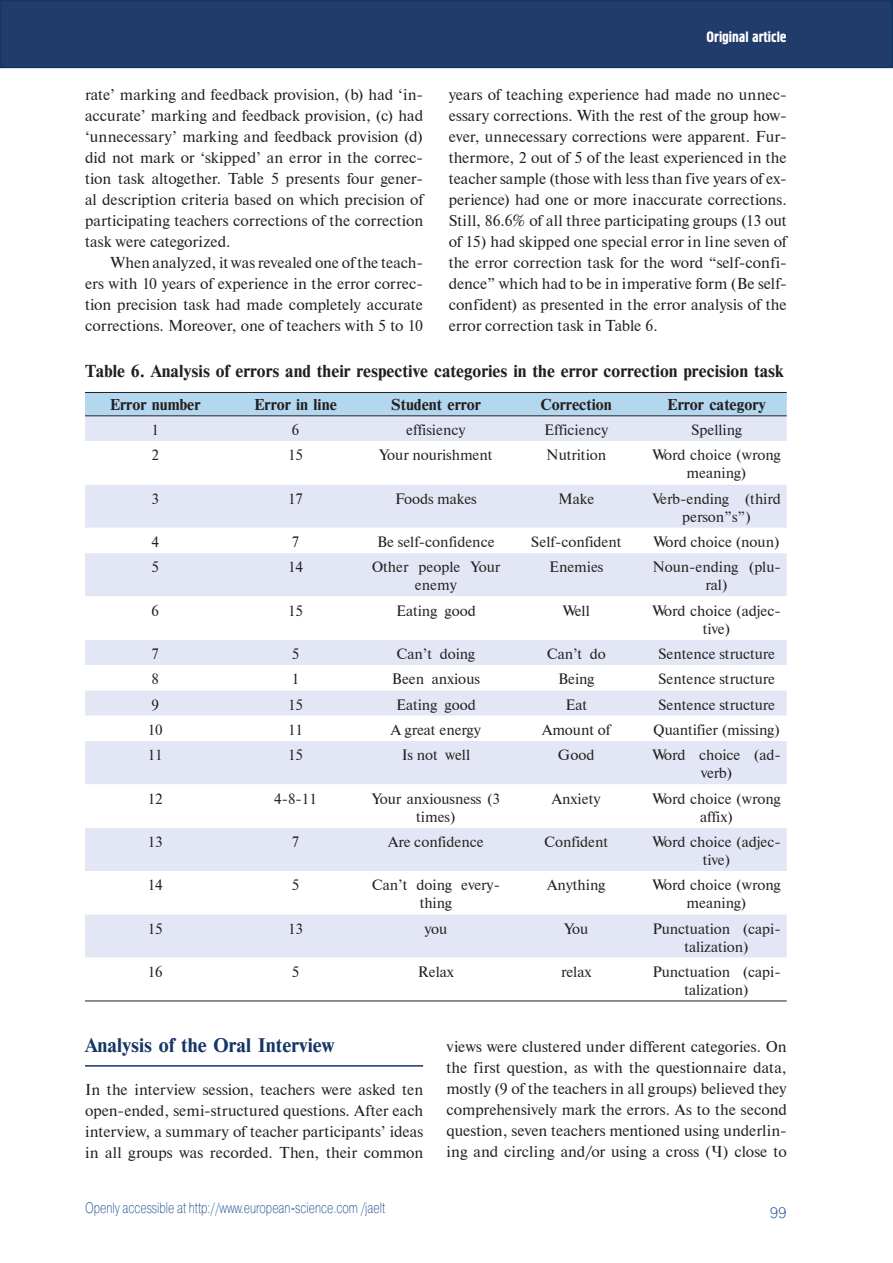
<style>
.page{position:relative;width:893px;height:1263px;background:#fff}
.page>*{position:absolute;margin:0;border:0;box-sizing:border-box;transform-origin:0 0}
.t1{font:18.75px "Newton C Bold";color:#153566}
.t2{font:16.5px "Newton C Bold";color:#231f20}
.t3{font:15.75px/21px "Newton CTT";color:#231f20;text-align:justify}
.t4{font:15px/18px "Newton CTT";color:#231f20;text-align:center}
.t5{font:15px "Newton C Bold";color:#231f20}
.t6{font:15px "Pragmatica Light C";color:#134789;scale:.75 1}
.t7{font:15px "Hermes C";color:#fff}
.t8{font:15px "Pragmatica Light C";color:#134789}
</style>
<div class="page">
<div style="left:1px;top:1px;width:891px;height:66px;background:#213c6b"></div>
<div style="left:0;top:0;width:893px;height:68px;border:2px solid #153566"></div>
<div style="left:85px;top:393px;width:702px;height:22px;background:#b3d7ef"></div>
<div style="left:85px;top:416px;width:702px;height:25px;background:#e3e7f5"></div>
<svg style="left:85px;top:485px;width:702px;height:516px;fill:#e4e8f5"></svg>
<hr style="left:85px;top:1001px;width:702px;height:1px;background:#231f20">
<hr style="left:85px;top:392px;width:702px;height:1px;background:#231f20">
<hr style="left:85px;top:415px;width:702px;height:1px;background:#231f20">
<hr style="left:85px;top:1065px;width:338px;height:2px;background:#153566">
<p class="t3" style="left:85px;top:85px;width:340px">rate’ marking and feedback provision, (b) had ‘in&shy;accurate’ marking and feedback provision, (c) had ‘unnecessary’ marking and feedback provision (d) did not mark or ‘skipped’ an error in the correc&shy;tion task altogether. Table 5 presents four gener&shy;al description criteria based on which precision of participating teachers corrections of the correction task were categorized.</p>
<p class="t3" style="left:85px;top:253px;width:340px;text-indent:26px">When analyzed, it was revealed one of the teach&shy;ers with 10 years of experience in the error correc&shy;tion precision task had made completely accurate corrections. Moreover, one of teachers with 5 to 10</p>
<p class="t7" style="left:706px;top:32px;width:82px">Original article</p>
<p class="t3" style="left:449px;top:85px;width:340px">years of teaching experience had made no unnec&shy;essary corrections. With the rest of the group how&shy;ever, unnecessary corrections were apparent. Fur&shy;thermore, 2 out of 5 of the least experienced in the teacher sample (those with less than five years of ex&shy;perience) had one or more inaccurate corrections.<br>Still, 86.6% of all three participating groups (13 out of 15) had skipped one special error in line seven of the error correction task for the word “self-confi&shy;dence” which had to be in imperative form (Be self&shy;confident) as presented in the error analysis of the error correction task in Table 6.</p>
<p class="t2" style="left:85px;top:365px;width:700px">Table 6. Analysis of errors and their respective categories in the error correction precision task</p>
<p class="t5" style="left:110px;top:398px;width:92px">Error number</p>
<p class="t5" style="left:254px;top:398px;width:84px">Error in line</p>
<p class="t5" style="left:391px;top:398px;width:92px">Student error</p>
<p class="t5" style="left:541px;top:398px;width:73px">Correction</p>
<p class="t5" style="left:667px;top:398px;width:100px">Error category</p>
<p class="t4" style="left:151px;top:421px;width:9px">1</p>
<p class="t4" style="left:292px;top:421px;width:9px">6</p>
<p class="t4" style="left:406px;top:421px;width:61px">effisiency</p>
<p class="t4" style="left:544px;top:421px;width:65px">Efficiency</p>
<p class="t4" style="left:691px;top:421px;width:52px">Spelling</p>
<p class="t4" style="left:151px;top:446px;width:9px">2</p>
<p class="t4" style="left:288px;top:446px;width:16px">15</p>
<p class="t4" style="left:379px;top:446px;width:115px">Your nourishment</p>
<p class="t4" style="left:546px;top:446px;width:61px">Nutrition</p>
<p class="t4" style="left:652px;top:446px;width:130px">Word choice (wrong meaning)</p>
<p class="t4" style="left:151px;top:490px;width:9px">3</p>
<p class="t4" style="left:288px;top:490px;width:16px">17</p>
<p class="t4" style="left:395px;top:490px;width:83px">Foods makes</p>
<p class="t4" style="left:558px;top:490px;width:38px">Make</p>
<p class="t4" style="left:652px;top:490px;width:130px">Verb-ending (third person”s”)</p>
<p class="t4" style="left:151px;top:533px;width:9px">4</p>
<p class="t4" style="left:292px;top:533px;width:9px">7</p>
<p class="t4" style="left:377px;top:533px;width:119px">Be self-confidence</p>
<p class="t4" style="left:531px;top:533px;width:92px">Self-confident</p>
<p class="t4" style="left:653px;top:533px;width:127px">Word choice (noun)</p>
<p class="t4" style="left:151px;top:558px;width:9px">5</p>
<p class="t4" style="left:288px;top:558px;width:16px">14</p>
<p class="t4" style="left:372px;top:558px;width:130px">Other people Your enemy</p>
<p class="t4" style="left:549px;top:558px;width:56px">Enemies</p>
<p class="t4" style="left:652px;top:558px;width:130px">Noun-ending (plu&shy;ral)</p>
<p class="t4" style="left:151px;top:602px;width:9px">6</p>
<p class="t4" style="left:288px;top:602px;width:16px">15</p>
<p class="t4" style="left:396px;top:602px;width:81px">Eating good</p>
<p class="t4" style="left:563px;top:602px;width:28px">Well</p>
<p class="t4" style="left:652px;top:602px;width:130px">Word choice (adjec&shy;tive)</p>
<p class="t4" style="left:151px;top:645px;width:9px">7</p>
<p class="t4" style="left:292px;top:645px;width:9px">5</p>
<p class="t4" style="left:397px;top:645px;width:80px">Can’t doing</p>
<p class="t4" style="left:547px;top:645px;width:61px">Can’t do</p>
<p class="t4" style="left:658px;top:645px;width:119px">Sentence structure</p>
<p class="t4" style="left:151px;top:670px;width:9px">8</p>
<p class="t4" style="left:292px;top:670px;width:9px">1</p>
<p class="t4" style="left:392px;top:670px;width:89px">Been anxious</p>
<p class="t4" style="left:558px;top:670px;width:38px">Being</p>
<p class="t4" style="left:658px;top:670px;width:119px">Sentence structure</p>
<p class="t4" style="left:151px;top:696px;width:9px">9</p>
<p class="t4" style="left:288px;top:696px;width:16px">15</p>
<p class="t4" style="left:396px;top:696px;width:81px">Eating good</p>
<p class="t4" style="left:565px;top:696px;width:23px">Eat</p>
<p class="t4" style="left:658px;top:696px;width:119px">Sentence structure</p>
<p class="t4" style="left:148px;top:721px;width:16px">10</p>
<p class="t4" style="left:288px;top:721px;width:16px">11</p>
<p class="t4" style="left:391px;top:721px;width:92px">A great energy</p>
<p class="t4" style="left:542px;top:721px;width:70px">Amount of</p>
<p class="t4" style="left:653px;top:721px;width:128px">Quantifier (missing)</p>
<p class="t4" style="left:148px;top:746px;width:16px">11</p>
<p class="t4" style="left:288px;top:746px;width:16px">15</p>
<p class="t4" style="left:402px;top:746px;width:70px">Is not well</p>
<p class="t4" style="left:558px;top:746px;width:38px">Good</p>
<p class="t4" style="left:652px;top:746px;width:130px">Word choice (ad&shy;verb)</p>
<p class="t4" style="left:148px;top:790px;width:16px">12</p>
<p class="t4" style="left:274px;top:790px;width:44px">4-8-11</p>
<p class="t4" style="left:372px;top:790px;width:130px">Your anxiousness (3 times)</p>
<p class="t4" style="left:552px;top:790px;width:50px">Anxiety</p>
<p class="t4" style="left:652px;top:790px;width:130px">Word choice (wrong affix)</p>
<p class="t4" style="left:148px;top:833px;width:16px">13</p>
<p class="t4" style="left:292px;top:833px;width:9px">7</p>
<p class="t4" style="left:388px;top:833px;width:97px">Are confidence</p>
<p class="t4" style="left:544px;top:833px;width:66px">Confident</p>
<p class="t4" style="left:652px;top:833px;width:130px">Word choice (adjec&shy;tive)</p>
<p class="t4" style="left:148px;top:876px;width:16px">14</p>
<p class="t4" style="left:292px;top:876px;width:9px">5</p>
<p class="t4" style="left:372px;top:876px;width:130px">Can’t doing every&shy;thing</p>
<p class="t4" style="left:547px;top:876px;width:60px">Anything</p>
<p class="t4" style="left:652px;top:876px;width:130px">Word choice (wrong meaning)</p>
<p class="t4" style="left:148px;top:920px;width:16px">15</p>
<p class="t4" style="left:288px;top:920px;width:16px">13</p>
<p class="t4" style="left:424px;top:920px;width:24px">you</p>
<p class="t4" style="left:564px;top:920px;width:26px">You</p>
<p class="t4" style="left:652px;top:920px;width:130px">Punctuation (capi&shy;talization)</p>
<p class="t4" style="left:148px;top:963px;width:16px">16</p>
<p class="t4" style="left:292px;top:963px;width:9px">5</p>
<p class="t4" style="left:418px;top:963px;width:37px">Relax</p>
<p class="t4" style="left:561px;top:963px;width:32px">relax</p>
<p class="t4" style="left:652px;top:963px;width:130px">Punctuation (capi&shy;talization)</p>
<p class="t1" style="left:85px;top:1038px;width:251px">Analysis of the Oral Interview</p>
<p class="t3" style="left:85px;top:1079px;width:340px">In the interview session, teachers were asked ten open-ended, semi-structured questions. After each interview, a summary of teacher participants’ ideas in all groups was recorded. Then, their common</p>
<p class="t6" style="left:85px;top:1202px;width:401px">Openly accessible at http://www.european-science.com /jaelt</p>
<p class="t3" style="left:446px;top:1036px;width:342px">views were clustered under different categories. On the first question, as with the questionnaire data, mostly (9 of the teachers in all groups) believed they comprehensively mark the errors. As to the second question, seven teachers mentioned using underlin&shy;ing and circling and/or using a cross (×) close to</p>
<p class="t8" style="left:770px;top:1208px;width:18px">99</p>
</div>
